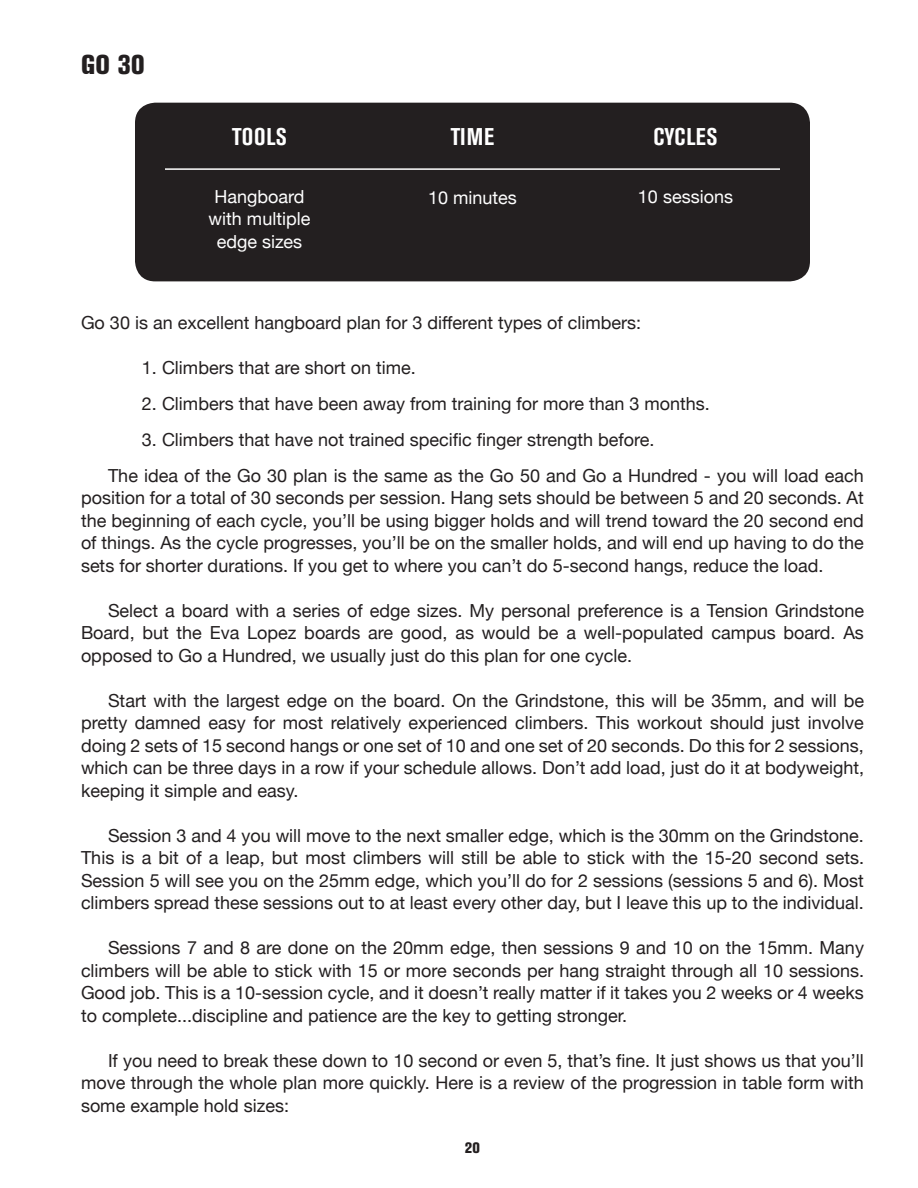
<style>
.page{position:relative;width:918px;height:1188px;background:#fff}
.page>*{position:absolute;margin:0;border:0;box-sizing:border-box;transform-origin:0 0}
.Headers{font:800 condensed 27px "Akzidenz Grotesk BE";color:#231f20}
.Sub_Headers{font:700 condensed 24px "Akzidenz Grotesk BE";letter-spacing:.025em;color:#fff}
.Copy{font:18px/22.5px "Helvetica Neue";color:#231f20;text-align:justify}
.First_Para_COPY{font:18px "Helvetica Neue";color:#231f20}
.Copy-2{font:18px/22.5px "Helvetica Neue";color:#fff;text-align:center}
.t1{font:800 condensed 15px "Akzidenz Grotesk BE";color:#231f20}
</style>
<div class="page">
<div style="left:135px;top:103px;width:675px;height:178px;background:#231f20;border-radius:20px"></div>
<hr style="left:165px;top:168px;width:615px;height:2px;background:#fff">
<p class="Headers" style="left:81px;top:49px;width:65px">GO 30</p>
<p class="Sub_Headers" style="left:232px;top:123px;width:56px">TOOLS</p>
<p class="Copy-2" style="left:209px;top:186px;width:103px">Hangboard with multiple edge sizes</p>
<p class="Sub_Headers" style="left:451px;top:123px;width:45px">TIME</p>
<p class="Copy-2" style="left:428px;top:187px;width:90px">10 minutes</p>
<p class="Sub_Headers" style="left:653px;top:123px;width:66px">CYCLES</p>
<p class="Copy-2" style="left:638px;top:186px;width:97px">10 sessions</p>
<p class="First_Para_COPY" style="left:81px;top:309px;width:562px">Go 30 is an excellent hangboard plan for 3 different types of climbers:</p>
<p class="Copy" style="left:142px;top:357px;width:275px">1. Climbers that are short on time.</p>
<p class="Copy" style="left:142px;top:393px;width:570px">2. Climbers that have been away from training for more than 3 months.</p>
<p class="Copy" style="left:142px;top:429px;width:514px">3. Climbers that have not trained specific finger strength before.</p>
<p class="Copy" style="left:81px;top:465px;width:784px;text-indent:27px">The idea of the Go 30 plan is the same as the Go 50 and Go a Hundred - you will load each position for a total of 30 seconds per session. Hang sets should be between 5 and 20 seconds. At the beginning of each cycle, you’ll be using bigger holds and will trend toward the 20 second end of things. As the cycle progresses, you’ll be on the smaller holds, and will end up having to do the sets for shorter durations. If you get to where you can’t do 5-second hangs, reduce the load.</p>
<p class="Copy" style="left:81px;top:600px;width:785px;text-indent:27px">Select a board with a series of edge sizes. My personal preference is a Tension Grindstone Board, but the Eva Lopez boards are good, as would be a well-populated campus board. As opposed to Go a Hundred, we usually just do this plan for one cycle.</p>
<p class="Copy" style="left:81px;top:690px;width:785px;text-indent:27px">Start with the largest edge on the board. On the Grindstone, this will be 35mm, and will be pretty damned easy for most relatively experienced climbers. This workout should just involve doing 2 sets of 15 second hangs or one set of 10 and one set of 20 seconds. Do this for 2 sessions, which can be three days in a row if your schedule allows. Don’t add load, just do it at bodyweight, keeping it simple and easy.</p>
<p class="Copy" style="left:81px;top:825px;width:785px;text-indent:27px">Session 3 and 4 you will move to the next smaller edge, which is the 30mm on the Grindstone.<br>This is a bit of a leap, but most climbers will still be able to stick with the 15-20 second sets.<br>Session 5 will see you on the 25mm edge, which you’ll do for 2 sessions (sessions 5 and 6). Most climbers spread these sessions out to at least every other day, but I leave this up to the individual.</p>
<p class="Copy" style="left:81px;top:937px;width:785px;text-indent:27px">Sessions 7 and 8 are done on the 20mm edge, then sessions 9 and 10 on the 15mm. Many climbers will be able to stick with 15 or more seconds per hang straight through all 10 sessions.<br>Good job. This is a 10-session cycle, and it doesn’t really matter if it takes you 2 weeks or 4 weeks to complete...discipline and patience are the key to getting stronger.</p>
<p class="Copy" style="left:81px;top:1050px;width:784px;text-indent:27px">If you need to break these down to 10 second or even 5, that’s fine. It just shows us that you’ll move through the whole plan more quickly. Here is a review of the progression in table form with some example hold sizes:</p>
<p class="t1" style="left:465px;top:1139px;width:17px">20</p>
</div>
